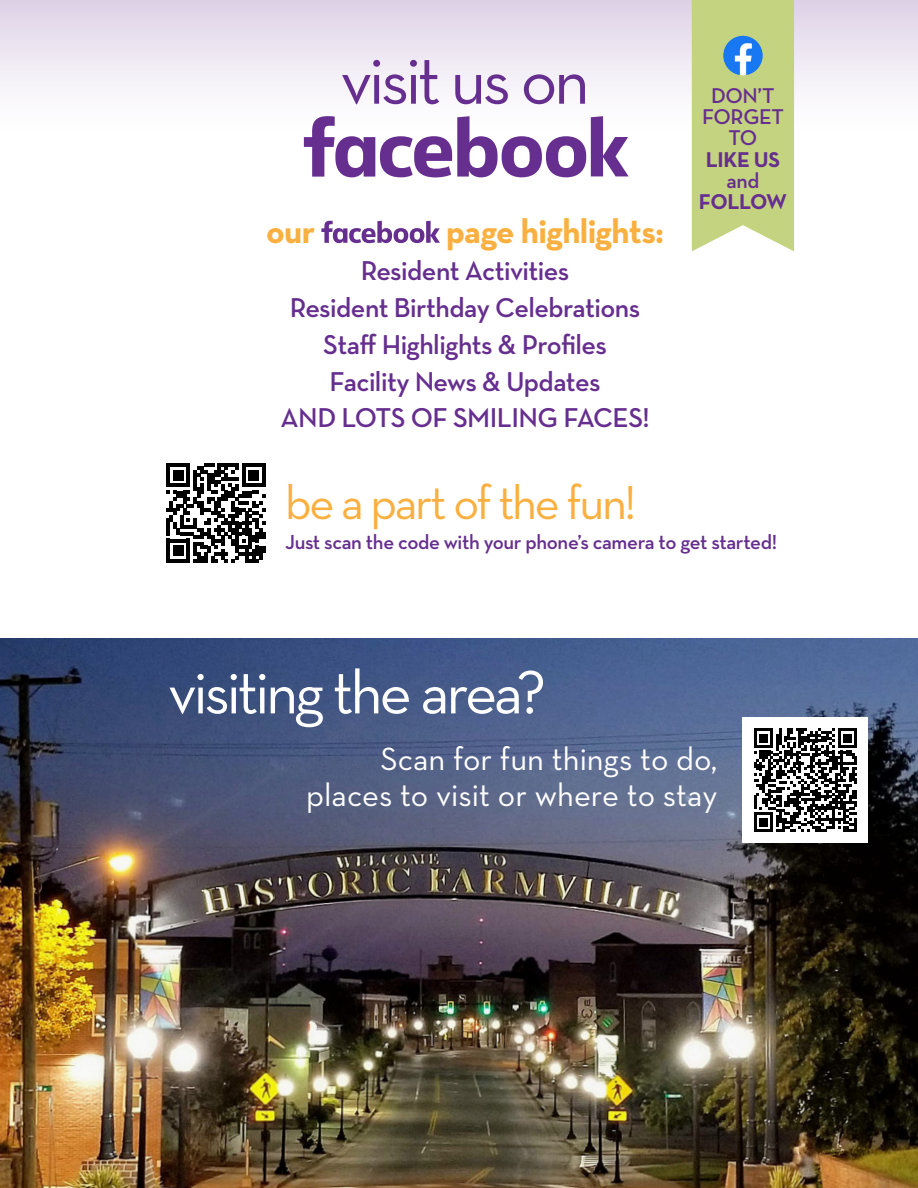
<style>
.page{position:relative;width:918px;height:1188px;background:#fff}
.page>*{position:absolute;margin:0;border:0;box-sizing:border-box;transform-origin:0 0}
.t1{font:69.3px "Neutraface Text";letter-spacing:-.05em;color:#662e8f}
.t2{font:62.4px "Neutraface Text";letter-spacing:-.05em;color:#fff}
.t3{font:48.45px "Neutraface Text";letter-spacing:-.05em;color:#fab040}
.t4{font:700 34.35px "Neutraface Text";letter-spacing:-.02em;color:#fab040}
.t5{font:32.7px/36.6px "Neutraface Text";color:#fff;text-align:right}
.t6{font:600 27.75px/36.9px "Neutraface Text";letter-spacing:-.02em;color:#662e8f;text-align:center}
.t7{font:600 21.75px/21.1px "Neutraface Text";letter-spacing:-.02em;color:#662e8f;text-align:center}
.t8{font:700 21.75px "Neutraface Text";letter-spacing:-.02em;color:#662e8f}
.t9{font:600 20.7px "Neutraface Text";letter-spacing:-.02em;color:#662e8f}
</style>
<div class="page">
<div style="left:0;top:0;width:918px;height:131px;background:linear-gradient(to bottom,#dfd3e7,#fff)"></div>
<svg style="left:321px;top:221px;width:119px;height:22px"></svg>
<svg style="left:304px;top:116px;width:325px;height:61px"></svg>
<div style="left:692px;top:0;width:102px;height:251px;background:#c3d380"></div>
<img style="left:723px;top:36px;width:40px;height:39px;border-radius:20px">
<svg style="left:166px;top:463px;width:100px;height:100px"></svg>
<img style="left:0;top:638px;width:918px;height:550px">
<div style="left:742px;top:717px;width:126px;height:126px;background:#fff"></div>
<svg style="left:754px;top:728px;width:103px;height:104px"></svg>
<hr style="left:854px;top:818px;width:3px;height:14px;background:#000">
<h1 class="t1" style="left:340px;top:37px;width:251px">visit us on</h1>
<p class="t4" style="left:266px;top:209px;width:51px">our</p>
<p class="t4" style="left:446px;top:209px;width:219px">page highlights:</p>
<p class="t6" style="left:281px;top:252px;width:371px">Resident Activities<br>Resident Birthday Celebrations<br>Staff Highlights &amp; Profiles<br>Facility News &amp; Updates<br>AND LOTS OF SMILING FACES!</p>
<h3 class="t3" style="left:285px;top:472px;width:353px">be a part of the fun!</h3>
<p class="t7" style="left:702px;top:85px;width:83px">DON’T<br>FORGET<br>TO</p>
<p class="t8" style="left:706px;top:145px;width:76px">LIKE US</p>
<p class="t7" style="left:726px;top:170px;width:34px">and</p>
<p class="t8" style="left:699px;top:188px;width:89px">FOLLOW</p>
<p class="t9" style="left:285px;top:529px;width:493px">Just scan the code with your phone’s camera to get started!</p>
<h2 class="t2" style="left:168px;top:653px;width:380px">visiting the area?</h2>
<p class="t5" style="left:306px;top:740px;width:413px">Scan for fun things to do, places to visit or where to stay</p>
</div>
